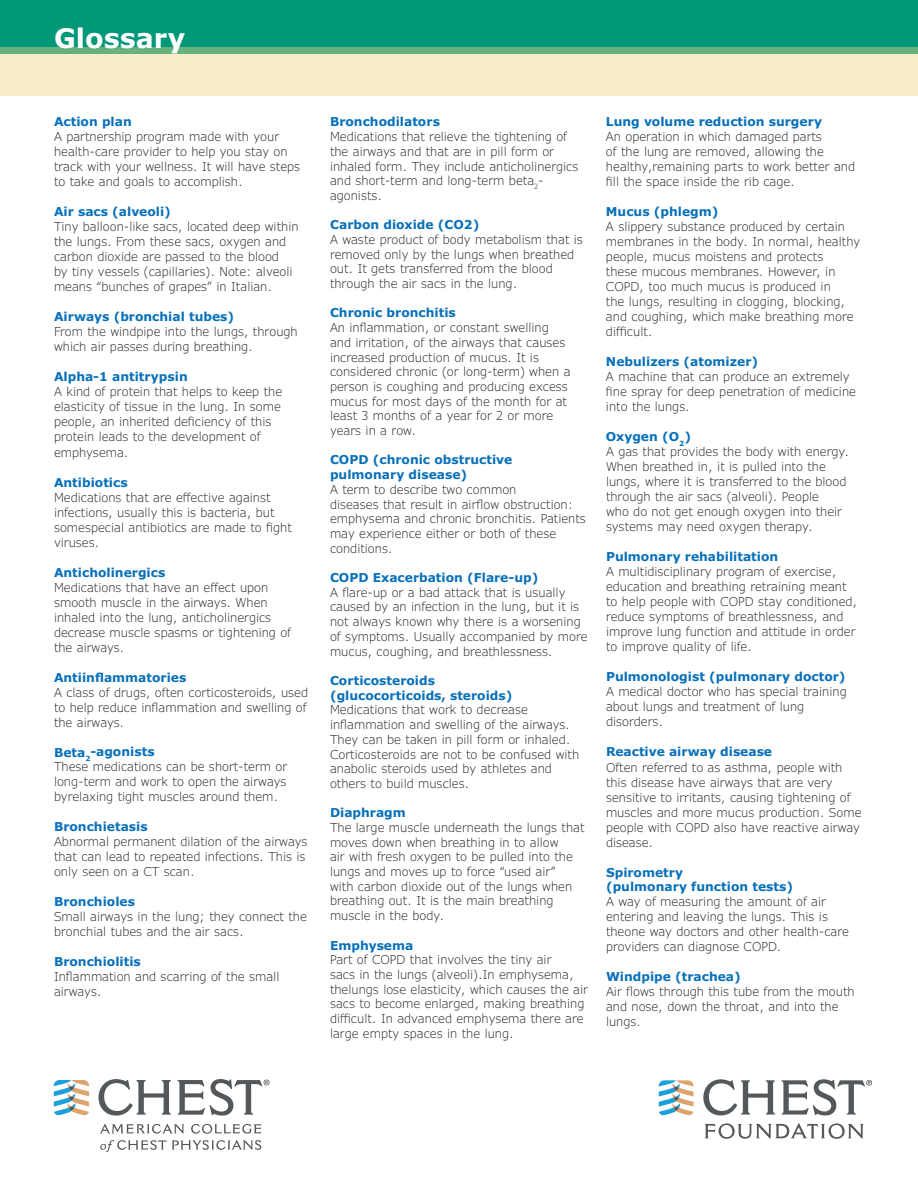
<style>
.page{position:relative;width:918px;height:1188px;background:#fff}
.page>*{position:absolute;margin:0;border:0;box-sizing:border-box;transform-origin:0 0}
.t1{font:700 27px "Verdana Pro";color:#fff}
.t2{font:300 12.3px/15px "Verdana Pro";color:#231f20}
.t3{font:700 12.3px/14.7px "Verdana Pro";color:#0770ba}
.s1{font-weight:700;color:#0770ba}
</style>
<div class="page">
<div style="left:0;top:0;width:918px;height:54px;background:#009879"></div>
<svg style="left:0;top:48px;width:918px;height:48px;background:#e6e4bf"></svg>
<svg style="left:54px;top:1080px;width:35px;height:35px"></svg>
<svg style="left:100px;top:1140px;width:161px;height:12px"></svg>
<svg style="left:100px;top:1124px;width:84px;height:10px"></svg>
<svg style="left:191px;top:1124px;width:70px;height:10px"></svg>
<svg style="left:99px;top:1079px;width:72px;height:37px"></svg>
<svg style="left:178px;top:1079px;width:92px;height:37px"></svg>
<svg style="left:659px;top:1080px;width:35px;height:35px"></svg>
<svg style="left:703px;top:1079px;width:72px;height:36px"></svg>
<svg style="left:705px;top:1123px;width:159px;height:16px"></svg>
<svg style="left:782px;top:1079px;width:90px;height:37px"></svg>
<h1 class="t1" style="left:54px;top:20px;width:133px">Glossary</h1>
<p class="t3" style="left:54px;top:115px;width:79px">Action plan</p>
<p class="t2" style="left:54px;top:130px;width:248px">A partnership program made with your health-care provider to help you stay on track with your wellness. It will have steps to take and goals to accomplish.</p>
<p class="t3" style="left:54px;top:205px;width:118px">Air sacs (alveoli)</p>
<p class="t2" style="left:54px;top:220px;width:246px">Tiny balloon-like sacs, located deep within the lungs. From these sacs, oxygen and carbon dioxide are passed to the blood<br>by tiny vessels (capillaries). Note: alveoli means “bunches of grapes” in Italian.</p>
<p class="t3" style="left:54px;top:310px;width:182px">Airways (bronchial tubes)</p>
<p class="t2" style="left:54px;top:325px;width:245px">From the windpipe into the lungs, through which air passes during breathing.</p>
<p class="t3" style="left:54px;top:370px;width:135px">Alpha-1 antitrypsin</p>
<p class="t2" style="left:54px;top:385px;width:230px">A kind of protein that helps to keep the elasticity of tissue in the lung. In some people, an inherited deficiency of this protein leads to the development of emphysema.</p>
<p class="t3" style="left:54px;top:475px;width:75px">Antibiotics</p>
<p class="t2" style="left:54px;top:490px;width:239px">Medications that are effective against infections, usually this is bacteria, but somespecial antibiotics are made to fight viruses.</p>
<p class="t3" style="left:54px;top:565px;width:113px">Anticholinergics</p>
<p class="t2" style="left:54px;top:580px;width:239px">Medications that have an effect upon smooth muscle in the airways. When inhaled into the lung, anticholinergics decrease muscle spasms or tightening of the airways.</p>
<p class="t3" style="left:54px;top:670px;width:134px">Antiinflammatories</p>
<p class="t2" style="left:54px;top:685px;width:256px;text-align:justify">A class of drugs, often corticosteroids, used to help reduce inflammation and swelling of the airways.</p>
<p class="t2" style="left:54px;top:745px;width:235px"><span class="s1">Beta</span><sub>2</sub><span class="s1">-agonists<br></span>These medications can be short-term or long-term and work to open the airways byrelaxing tight muscles around them.</p>
<p class="t3" style="left:54px;top:820px;width:95px">Bronchietasis</p>
<p class="t2" style="left:54px;top:835px;width:255px">Abnormal permanent dilation of the airways that can lead to repeated infections. This is only seen on a CT scan.</p>
<p class="t3" style="left:54px;top:895px;width:83px">Bronchioles</p>
<p class="t2" style="left:54px;top:910px;width:254px">Small airways in the lung; they connect the bronchial tubes and the air sacs.</p>
<p class="t3" style="left:54px;top:955px;width:88px">Bronchiolitis</p>
<p class="t2" style="left:54px;top:970px;width:227px">Inflammation and scarring of the small airways.</p>
<p class="t3" style="left:330px;top:115px;width:111px">Bronchodilators</p>
<p class="t2" style="left:330px;top:130px;width:250px">Medications that relieve the tightening of the airways and that are in pill form or inhaled form. They include anticholinergics and short-term and long-term beta<sub>2</sub>- agonists.</p>
<p class="t3" style="left:330px;top:218px;width:151px">Carbon dioxide (CO2)</p>
<p class="t2" style="left:330px;top:232px;width:254px">A waste product of body metabolism that is removed only by the lungs when breathed out. It gets transferred from the blood through the air sacs in the lung.</p>
<p class="t3" style="left:330px;top:306px;width:127px">Chronic bronchitis</p>
<p class="t2" style="left:330px;top:321px;width:242px">An inflammation, or constant swelling and irritation, of the airways that causes increased production of mucus. It is considered chronic (or long-term) when a person is coughing and producing excess mucus for most days of the month for at least 3 months of a year for 2 or more years in a row.</p>
<p class="t3" style="left:330px;top:453px;width:184px">COPD (chronic obstructive pulmonary disease)</p>
<p class="t2" style="left:330px;top:482px;width:257px">A term to describe two common<br>diseases that result in airflow obstruction: emphysema and chronic bronchitis. Patients may experience either or both of these conditions.</p>
<p class="t3" style="left:330px;top:570px;width:210px">COPD Exacerbation (Flare-up)</p>
<p class="t2" style="left:330px;top:585px;width:259px">A flare-up or a bad attack that is usually caused by an infection in the lung, but it is not always known why there is a worsening of symptoms. Usually accompanied by more mucus, coughing, and breathlessness.</p>
<p class="t3" style="left:330px;top:673px;width:184px">Corticosteroids (glucocorticoids, steroids)</p>
<p class="t2" style="left:330px;top:703px;width:251px">Medications that work to decrease inflammation and swelling of the airways.<br>They can be taken in pill form or inhaled.<br>Corticosteroids are not to be confused with anabolic steroids used by athletes and others to build muscles.</p>
<p class="t3" style="left:330px;top:806px;width:77px">Diaphragm</p>
<p class="t2" style="left:330px;top:820px;width:256px">The large muscle underneath the lungs that moves down when breathing in to allow<br>air with fresh oxygen to be pulled into the lungs and moves up to force “used air”<br>with carbon dioxide out of the lungs when breathing out. It is the main breathing muscle in the body.</p>
<p class="t3" style="left:330px;top:938px;width:85px">Emphysema</p>
<p class="t2" style="left:330px;top:953px;width:259px">Part of COPD that involves the tiny air<br>sacs in the lungs (alveoli).In emphysema, thelungs lose elasticity, which causes the air sacs to become enlarged, making breathing difficult. In advanced emphysema there are large empty spaces in the lung.</p>
<p class="t3" style="left:606px;top:115px;width:218px">Lung volume reduction surgery</p>
<p class="t2" style="left:606px;top:130px;width:251px">An operation in which damaged parts<br>of the lung are removed, allowing the healthy,remaining parts to work better and fill the space inside the rib cage.</p>
<p class="t3" style="left:606px;top:205px;width:114px">Mucus (phlegm)</p>
<p class="t2" style="left:606px;top:220px;width:256px">A slippery substance produced by certain membranes in the body. In normal, healthy people, mucus moistens and protects<br>these mucous membranes. However, in COPD, too much mucus is produced in<br>the lungs, resulting in clogging, blocking, and coughing, which make breathing more difficult.</p>
<p class="t3" style="left:606px;top:355px;width:154px">Nebulizers (atomizer)</p>
<p class="t2" style="left:606px;top:370px;width:252px">A machine that can produce an extremely fine spray for deep penetration of medicine into the lungs.</p>
<p class="t2" style="left:606px;top:430px;width:245px"><span class="s1">Oxygen (O</span><sub>2</sub><span class="s1">)<br></span>A gas that provides the body with energy.<br>When breathed in, it is pulled into the lungs, where it is transferred to the blood through the air sacs (alveoli). People<br>who do not get enough oxygen into their systems may need oxygen therapy.</p>
<p class="t3" style="left:606px;top:550px;width:174px">Pulmonary rehabilitation</p>
<p class="t2" style="left:606px;top:565px;width:253px">A multidisciplinary program of exercise, education and breathing retraining meant to help people with COPD stay conditioned, reduce symptoms of breathlessness, and improve lung function and attitude in order to improve quality of life.</p>
<p class="t3" style="left:606px;top:670px;width:241px">Pulmonologist (pulmonary doctor)</p>
<p class="t2" style="left:606px;top:685px;width:242px">A medical doctor who has special training about lungs and treatment of lung disorders.</p>
<p class="t3" style="left:606px;top:745px;width:168px">Reactive airway disease</p>
<p class="t2" style="left:606px;top:760px;width:257px">Often referred to as asthma, people with this disease have airways that are very sensitive to irritants, causing tightening of muscles and more mucus production. Some people with COPD also have reactive airway disease.</p>
<p class="t3" style="left:606px;top:865px;width:189px">Spirometry<br>(pulmonary function tests)</p>
<p class="t2" style="left:606px;top:895px;width:244px">A way of measuring the amount of air entering and leaving the lungs. This is theone way doctors and other health-care providers can diagnose COPD.</p>
<p class="t3" style="left:606px;top:970px;width:136px">Windpipe (trachea)</p>
<p class="t2" style="left:606px;top:985px;width:250px">Air flows through this tube from the mouth and nose, down the throat, and into the lungs.</p>
</div>
